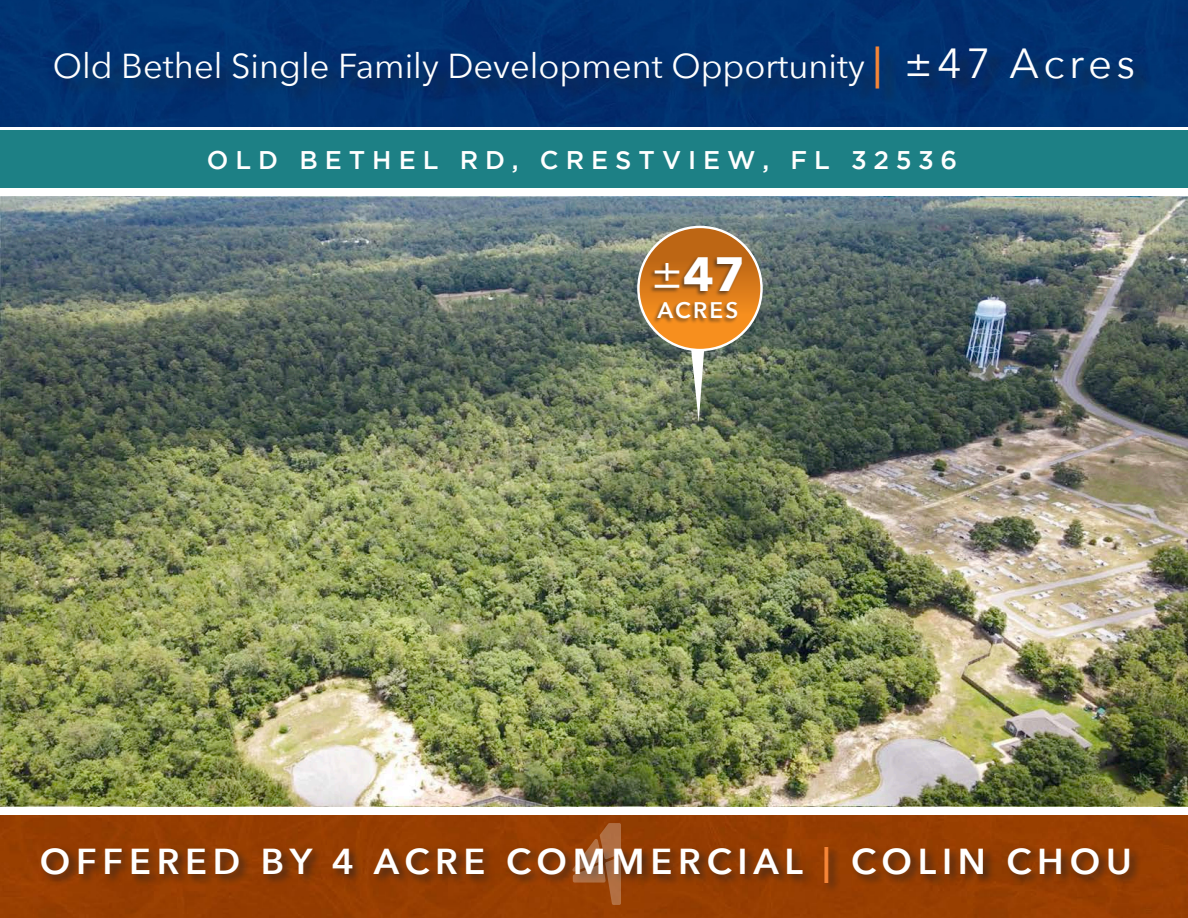
<style>
.page{position:relative;width:1188px;height:918px;background:#fff}
.page>*{position:absolute;margin:0;border:0;box-sizing:border-box;transform-origin:0 0}
.t1{font:700 48px "Avenir Next";color:#fff}
.t2{font:600 36px "Avenir Next";letter-spacing:.16em;color:#fff}
.t3{font:34.5px "Avenir Next";color:#fff}
.t4{font:500 25.5px "Gotham";letter-spacing:.275em;color:#fff}
.t5{font:600 22.5px "Avenir Next";letter-spacing:.1em;color:#fff}
.s1{font-weight:500;font-size:42px;color:#f58537}
.s2{font-size:42px}
.s3{font-weight:400}
.s4{color:#f58537}
</style>
<div class="page">
<img style="left:0;top:197px;width:1188px;height:609px">
<div style="left:0;top:0;width:1188px;height:126px;background:#013271"></div>
<div style="left:0;top:131px;width:1188px;height:57px;background:#1d8085"></div>
<div style="left:0;top:815px;width:1188px;height:103px;background:#983e01"></div>
<div style="left:39px;top:844px;width:1103px;height:51px;background:#231f20;opacity:.67"></div>
<svg style="left:572px;top:823px;width:49px;height:82px;background:#9d5523"></svg>
<div style="left:57px;top:50px;width:1095px;height:57px;background:#02306d"></div>
<svg style="left:638px;top:227px;width:124px;height:123px;background:#dc8630"></svg>
<div style="left:649px;top:256px;width:94px;height:68px;background:#231f20;opacity:.58"></div>
<svg style="left:691px;top:350px;width:13px;height:72px"></svg>
<p class="t3" style="left:53px;top:37px;width:1084px">Old Bethel Single Family Development Opportunity <span class="s1">|</span> <span class="s2">±47 Acres</span></p>
<p class="t4" style="left:207px;top:146px;width:752px">OLD BETHEL RD, CRESTVIEW, FL 32536</p>
<p class="t1" style="left:651px;top:233px;width:95px"><span class="s3">±</span>47</p>
<p class="t5" style="left:658px;top:291px;width:82px">ACRES</p>
<p class="t2" style="left:40px;top:830px;width:1093px">OFFERED BY 4 ACRE COMMERCIAL <span class="s4">|</span> COLIN CHOU</p>
</div>
